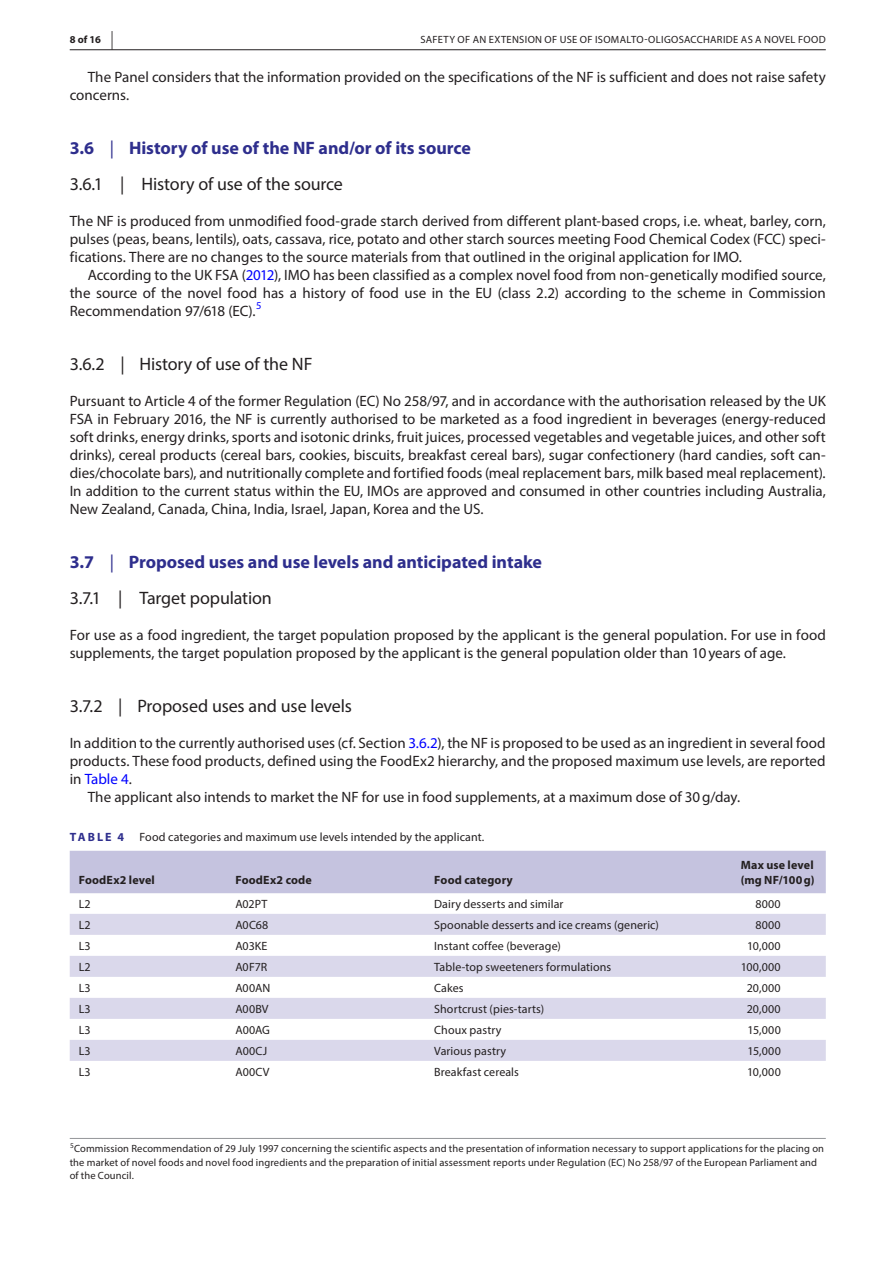
<style>
.page{position:relative;width:893px;height:1263px;background:#fff}
.page>*{position:absolute;margin:0;border:0;box-sizing:border-box;transform-origin:0 0}
.t1{font:700 18px/36px "Myriad Pro";letter-spacing:-.005em;color:#2e2e8d}
.t2{font:18px "Myriad Pro";letter-spacing:-.01em;color:#231f20}
.t3{font:15px/18px "Myriad Pro";color:#231f20;text-align:justify}
.t4{font:15px "Myriad Pro";color:#00f}
.t5{font:12px "Myriad Pro";letter-spacing:.01em;color:#231f20}
.t6{font:700 12px/15px "Myriad Pro";letter-spacing:.015em;color:#231f20}
.t7{font:700 12px "Myriad Pro";letter-spacing:.165em;color:#2e2e8d}
.t8{font:10.5px/13.5px "Myriad Pro";letter-spacing:.015em;color:#231f20}
.t9{font:700 10.5px "Myriad Pro";color:#231f20}
.t10{font:10.5px "Myriad Pro";color:#00f}
.s1{font-size:18.6px}
.s2{font-weight:400}
.s3{font-weight:400;color:#231f20}
.s4{color:#00f}
.s5{color:#231f20}
</style>
<div class="page">
<hr style="left:70px;top:49px;width:756px;height:1px;background:#231f20">
<hr style="left:70px;top:1138px;width:756px;height:1px;background:#939598">
<div style="left:70px;top:851px;width:756px;height:42px;background:#c5c3df"></div>
<svg style="left:70px;top:914px;width:756px;height:147px;fill:#dad8eb"></svg>
<p class="t9" style="left:70px;top:32px;width:45px">8 of 16 <span class="s1">|</span></p>
<p class="t8" style="left:420px;top:32px;width:407px">SAFETY OF AN EXTENSION OF USE OF ISOMALTO-OLIGOSACCHARIDE AS A NOVEL FOOD</p>
<p class="t3" style="left:70px;top:68px;width:758px;text-indent:18px">The Panel considers that the information provided on the specifications of the NF is sufficient and does not raise safety concerns.</p>
<p class="t1" style="left:70px;top:129px;width:403px">3.6 <span class="s2">|</span> History of use of the NF and/or of its source<br><span class="s3">3.6.1 | History of use of the source</span></p>
<p class="t3" style="left:70px;top:212px;width:758px">The NF is produced from unmodified food-grade starch derived from different plant-based crops, i.e. wheat, barley, corn, pulses (peas, beans, lentils), oats, cassava, rice, potato and other starch sources meeting Food Chemical Codex (FCC) speci&shy;fications. There are no changes to the source materials from that outlined in the original application for IMO.</p>
<p class="t3" style="left:70px;top:266px;width:757px;text-indent:18px">According to the UK FSA (<span class="s4">2012</span>), IMO has been classified as a complex novel food from non-genetically modified source, the source of the novel food has a history of food use in the EU (class 2.2) according to the scheme in Commission Recommendation 97/618 (EC).</p>
<p class="t10" style="left:256px;top:299px;width:7px">5</p>
<p class="t2" style="left:70px;top:353px;width:244px">3.6.2 | History of use of the NF</p>
<p class="t3" style="left:70px;top:392px;width:758px">Pursuant to Article 4 of the former Regulation (EC) No 258/97, and in accordance with the authorisation released by the UK FSA in February 2016, the NF is currently authorised to be marketed as a food ingredient in beverages (energy-reduced soft drinks, energy drinks, sports and isotonic drinks, fruit juices, processed vegetables and vegetable juices, and other soft drinks), cereal products (cereal bars, cookies, biscuits, breakfast cereal bars), sugar confectionery (hard candies, soft can&shy;dies/chocolate bars), and nutritionally complete and fortified foods (meal replacement bars, milk based meal replacement).<br>In addition to the current status within the EU, IMOs are approved and consumed in other countries including Australia, New Zealand, Canada, China, India, Israel, Japan, Korea and the US.</p>
<p class="t1" style="left:70px;top:543px;width:474px">3.7 <span class="s2">|</span> Proposed uses and use levels and anticipated intake<br><span class="s3">3.7.1 | Target population</span></p>
<p class="t3" style="left:70px;top:626px;width:758px">For use as a food ingredient, the target population proposed by the applicant is the general population. For use in food supplements, the target population proposed by the applicant is the general population older than 10years of age.</p>
<p class="t2" style="left:70px;top:695px;width:284px">3.7.2 | Proposed uses and use levels</p>
<p class="t3" style="left:70px;top:734px;width:757px">In addition to the currently authorised uses (cf. Section <span class="s4">3.6.2</span>), the NF is proposed to be used as an ingredient in several food</p>
<p class="t3" style="left:70px;top:752px;width:757px">products. These food products, defined using the FoodEx2 hierarchy, and the proposed maximum use levels, are reported</p>
<p class="t4" style="left:70px;top:770px;width:64px"><span class="s5">in</span> Table 4<span class="s5">.</span></p>
<p class="t3" style="left:88px;top:788px;width:654px">The applicant also intends to market the NF for use in food supplements, at a maximum dose of 30g/day.</p>
<p class="t7" style="left:70px;top:829px;width:56px">TABLE 4</p>
<p class="t5" style="left:139px;top:829px;width:346px">Food categories and maximum use levels intended by the applicant.</p>
<p class="t6" style="left:79px;top:872px;width:78px">FoodEx2 level</p>
<p class="t6" style="left:235px;top:872px;width:78px">FoodEx2 code</p>
<p class="t6" style="left:434px;top:872px;width:80px">Food category</p>
<p class="t6" style="left:741px;top:857px;width:75px">Max use level (mg NF/100g)</p>
<p class="t5" style="left:79px;top:896px;width:14px">L2</p>
<p class="t5" style="left:235px;top:896px;width:33px">A02PT</p>
<p class="t5" style="left:434px;top:896px;width:131px">Dairy desserts and similar</p>
<p class="t5" style="left:755px;top:896px;width:27px">8000</p>
<p class="t5" style="left:79px;top:917px;width:14px">L2</p>
<p class="t5" style="left:235px;top:917px;width:35px">A0C68</p>
<p class="t5" style="left:434px;top:917px;width:226px">Spoonable desserts and ice creams (generic)</p>
<p class="t5" style="left:755px;top:917px;width:27px">8000</p>
<p class="t5" style="left:79px;top:938px;width:14px">L3</p>
<p class="t5" style="left:235px;top:938px;width:34px">A03KE</p>
<p class="t5" style="left:434px;top:938px;width:128px">Instant coffee (beverage)</p>
<p class="t5" style="left:747px;top:938px;width:35px">10,000</p>
<p class="t5" style="left:79px;top:959px;width:14px">L2</p>
<p class="t5" style="left:235px;top:959px;width:33px">A0F7R</p>
<p class="t5" style="left:434px;top:959px;width:179px">Table-top sweeteners formulations</p>
<p class="t5" style="left:741px;top:959px;width:42px">100,000</p>
<p class="t5" style="left:79px;top:980px;width:14px">L3</p>
<p class="t5" style="left:235px;top:980px;width:36px">A00AN</p>
<p class="t5" style="left:434px;top:980px;width:31px">Cakes</p>
<p class="t5" style="left:747px;top:980px;width:35px">20,000</p>
<p class="t5" style="left:79px;top:1001px;width:14px">L3</p>
<p class="t5" style="left:235px;top:1001px;width:35px">A00BV</p>
<p class="t5" style="left:434px;top:1001px;width:111px">Shortcrust (pies-tarts)</p>
<p class="t5" style="left:747px;top:1001px;width:35px">20,000</p>
<p class="t5" style="left:79px;top:1022px;width:14px">L3</p>
<p class="t5" style="left:235px;top:1022px;width:36px">A00AG</p>
<p class="t5" style="left:434px;top:1022px;width:69px">Choux pastry</p>
<p class="t5" style="left:747px;top:1022px;width:35px">15,000</p>
<p class="t5" style="left:79px;top:1043px;width:14px">L3</p>
<p class="t5" style="left:235px;top:1043px;width:33px">A00CJ</p>
<p class="t5" style="left:434px;top:1043px;width:73px">Various pastry</p>
<p class="t5" style="left:747px;top:1043px;width:35px">15,000</p>
<p class="t5" style="left:79px;top:1064px;width:14px">L3</p>
<p class="t5" style="left:235px;top:1064px;width:36px">A00CV</p>
<p class="t5" style="left:434px;top:1064px;width:86px">Breakfast cereals</p>
<p class="t5" style="left:747px;top:1064px;width:35px">10,000</p>
<p class="t8" style="left:70px;top:1142px;width:756px"><sup>5</sup>Commission Recommendation of 29 July 1997 concerning the scientific aspects and the presentation of information necessary to support applications for the placing on the market of novel foods and novel food ingredients and the preparation of initial assessment reports under Regulation (EC) No 258/97 of the European Parliament and of the Council.</p>
</div>
